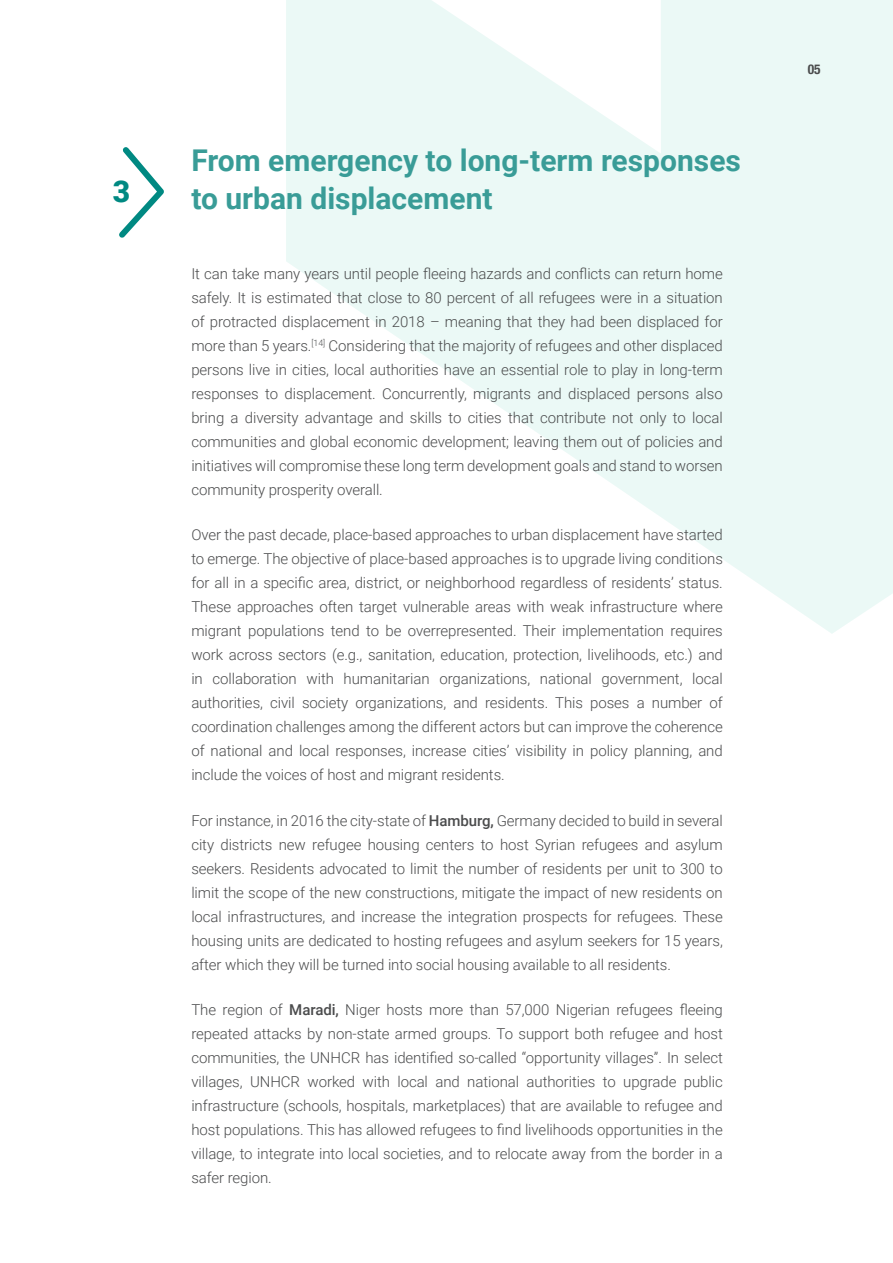
<style>
.page{position:relative;width:893px;height:1263px;background:#fff}
.page>*{position:absolute;margin:0;border:0;box-sizing:border-box;transform-origin:0 0}
.t1{font:700 30px "Roboto";color:#399c97}
.t2{font:900 30px "Roboto";color:#008982}
.t3{font:300 15px/24px "Roboto";letter-spacing:-.005em;color:#4b4c4d;text-align:justify}
.t4{font:700 condensed 13.5px "Helvetica Neue";color:#4b4c4d}
.s1{font-weight:500}
</style>
<div class="page">
<svg style="left:286px;top:0;width:607px;height:634px;fill:#ebf9f6"></svg>
<svg style="left:119px;top:147px;width:45px;height:91px"></svg>
<h1 class="t1" style="left:191px;top:140px;width:551px">From emergency to long-term responses</h1>
<h1 class="t2" style="left:113px;top:170px;width:19px">3</h1>
<h1 class="t1" style="left:191px;top:177px;width:303px">to urban displacement</h1>
<p class="t3" style="left:191px;top:261px;width:533px">It can take many years until people fleeing hazards and conflicts can return home safely. It is estimated that close to 80 percent of all refugees were in a situation of protracted displacement in 2018 – meaning that they had been displaced for more than 5 years.<sup>[14]</sup> Considering that the majority of refugees and other displaced persons live in cities, local authorities have an essential role to play in long-term responses to displacement. Concurrently, migrants and displaced persons also bring a diversity advantage and skills to cities that contribute not only to local communities and global economic development; leaving them out of policies and initiatives will compromise these long term development goals and stand to worsen community prosperity overall.</p>
<p class="t3" style="left:191px;top:522px;width:533px">Over the past decade, place-based approaches to urban displacement have started to emerge. The objective of place-based approaches is to upgrade living conditions for all in a specific area, district, or neighborhood regardless of residents’ status.<br>These approaches often target vulnerable areas with weak infrastructure where migrant populations tend to be overrepresented. Their implementation requires work across sectors (e.g., sanitation, education, protection, livelihoods, etc.) and in collaboration with humanitarian organizations, national government, local authorities, civil society organizations, and residents. This poses a number of coordination challenges among the different actors but can improve the coherence of national and local responses, increase cities’ visibility in policy planning, and include the voices of host and migrant residents.</p>
<p class="t3" style="left:191px;top:808px;width:533px">For instance, in 2016 the city-state of <span class="s1">Hamburg,</span> Germany decided to build in several city districts new refugee housing centers to host Syrian refugees and asylum seekers. Residents advocated to limit the number of residents per unit to 300 to limit the scope of the new constructions, mitigate the impact of new residents on local infrastructures, and increase the integration prospects for refugees. These housing units are dedicated to hosting refugees and asylum seekers for 15 years, after which they will be turned into social housing available to all residents.</p>
<p class="t3" style="left:191px;top:997px;width:533px">The region of <span class="s1">Maradi,</span> Niger hosts more than 57,000 Nigerian refugees fleeing repeated attacks by non-state armed groups. To support both refugee and host communities, the UNHCR has identified so-called “opportunity villages”. In select villages, UNHCR worked with local and national authorities to upgrade public infrastructure (schools, hospitals, marketplaces) that are available to refugee and host populations. This has allowed refugees to find livelihoods opportunities in the village, to integrate into local societies, and to relocate away from the border in a safer region.</p>
<p class="t4" style="left:808px;top:61px;width:14px">05</p>
</div>
